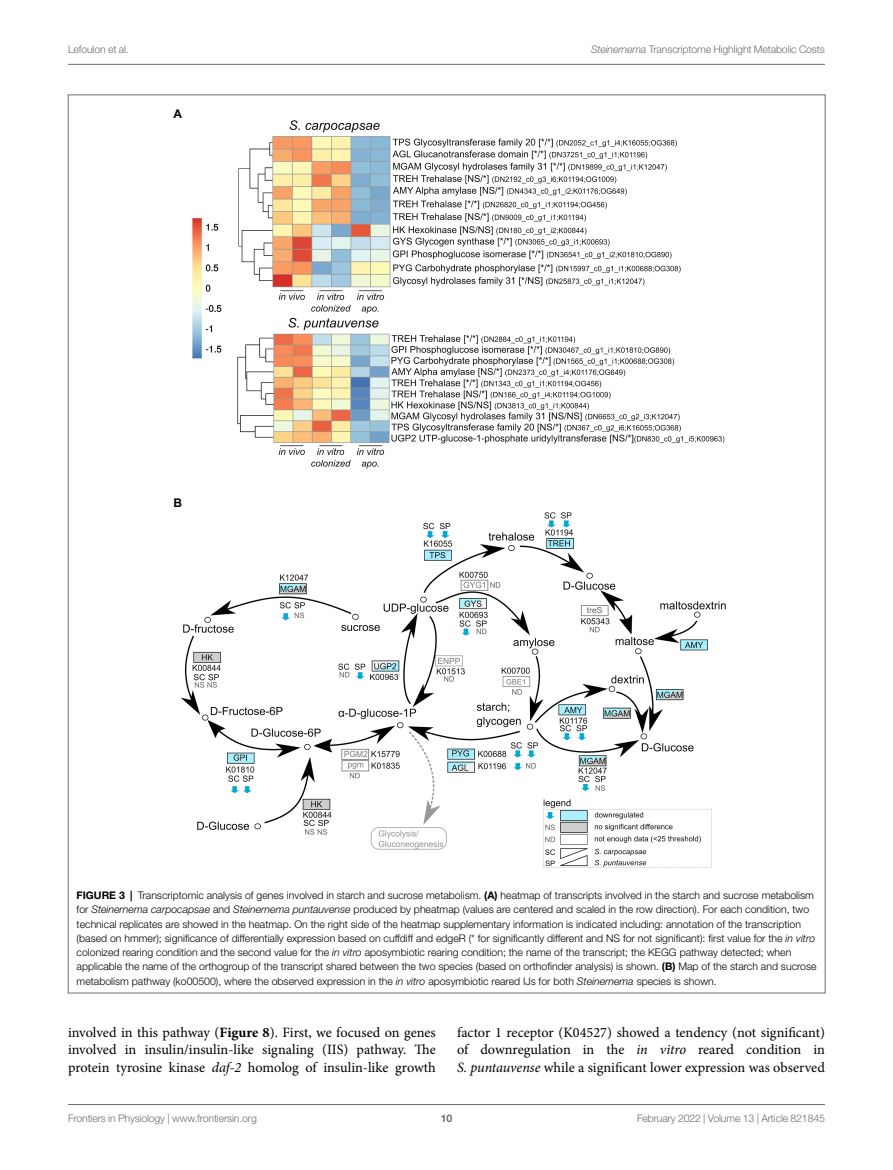
<style>
.page{position:relative;width:893px;height:1170px;background:#fff}
.page>*{position:absolute;margin:0;border:0;box-sizing:border-box;transform-origin:0 0}
.TEXT_FLUSH{font:14.25px/17.2px "Minion Pro";color:#000;text-align:justify}
.t1{font:700 12px "Arial";color:#000}
.FIG_LEG{font:300 10.5px/14.2px "Helvetica Neue LT Std";color:#000}
.t2{font:300 10.5px "Helvetica Neue LT Std";letter-spacing:-.015em;color:#6d6e71}
.t3{font:700 10.5px "Helvetica Neue LT Std";color:#6d6e71}
.s1{font-style:italic}
.s2{font-weight:700}
</style>
<div class="page">
<hr style="left:68px;top:64px;width:757px;height:1px;background:#6d6e71">
<hr style="left:68px;top:1104px;width:757px;height:1px;background:#6d6e71">
<img style="left:181px;top:120px;width:545px;height:748px">
<p class="t2" style="left:68px;top:42px;width:62px">Lefoulon et al.</p>
<p class="t2" style="left:591px;top:42px;width:235px"><span class="s1">Steinernema</span> Transcriptome Highlight Metabolic Costs</p>
<p class="t1" style="left:173px;top:105px;width:10px">A</p>
<p class="t1" style="left:173px;top:494px;width:10px">B</p>
<p class="FIG_LEG" style="left:77px;top:887px;width:741px"><span class="s2">FIGURE 3 |</span> Transcriptomic analysis of genes involved in starch and sucrose metabolism. <span class="s2">(A)</span> heatmap of transcripts involved in the starch and sucrose metabolism for <span class="s1">Steinernema carpocapsae</span> and <span class="s1">Steinernema puntauvense</span> produced by pheatmap (values are centered and scaled in the row direction). For each condition, two technical replicates are showed in the heatmap. On the right side of the heatmap supplementary information is indicated including: annotation of the transcription (based on hmmer); significance of differentially expression based on cuffdiff and edgeR (* for significantly different and NS for not significant): first value for the <span class="s1">in vitro </span>colonized rearing condition and the second value for the <span class="s1">in vitro</span> aposymbiotic rearing condition; the name of the transcript; the KEGG pathway detected; when applicable the name of the orthogroup of the transcript shared between the two species (based on orthofinder analysis) is shown. <span class="s2">(B)</span> Map of the starch and sucrose metabolism pathway (ko00500), where the observed expression in the <span class="s1">in vitro</span> aposymbiotic reared IJs for both <span class="s1">Steinernema</span> species is shown.</p>
<p class="TEXT_FLUSH" style="left:68px;top:1023px;width:369px">involved in this pathway (<span class="s2">Figure 8</span>). First, we focused on genes involved in insulin/insulin-like signaling (IIS) pathway. The protein tyrosine kinase <span class="s1">daf-2</span> homolog of insulin-like growth</p>
<p class="TEXT_FLUSH" style="left:457px;top:1023px;width:369px">factor 1 receptor (K04527) showed a tendency (not significant) of downregulation in the <span class="s1">in vitro</span> reared condition in <span class="s1">S. puntauvense</span> while a significant lower expression was observed</p>
<p class="t2" style="left:68px;top:1111px;width:190px">Frontiers in Physiology | www.frontiersin.org</p>
<p class="t3" style="left:441px;top:1111px;width:13px">10</p>
<p class="t2" style="left:637px;top:1111px;width:189px">February 2022 | Volume 13 | Article 821845</p>
</div>
